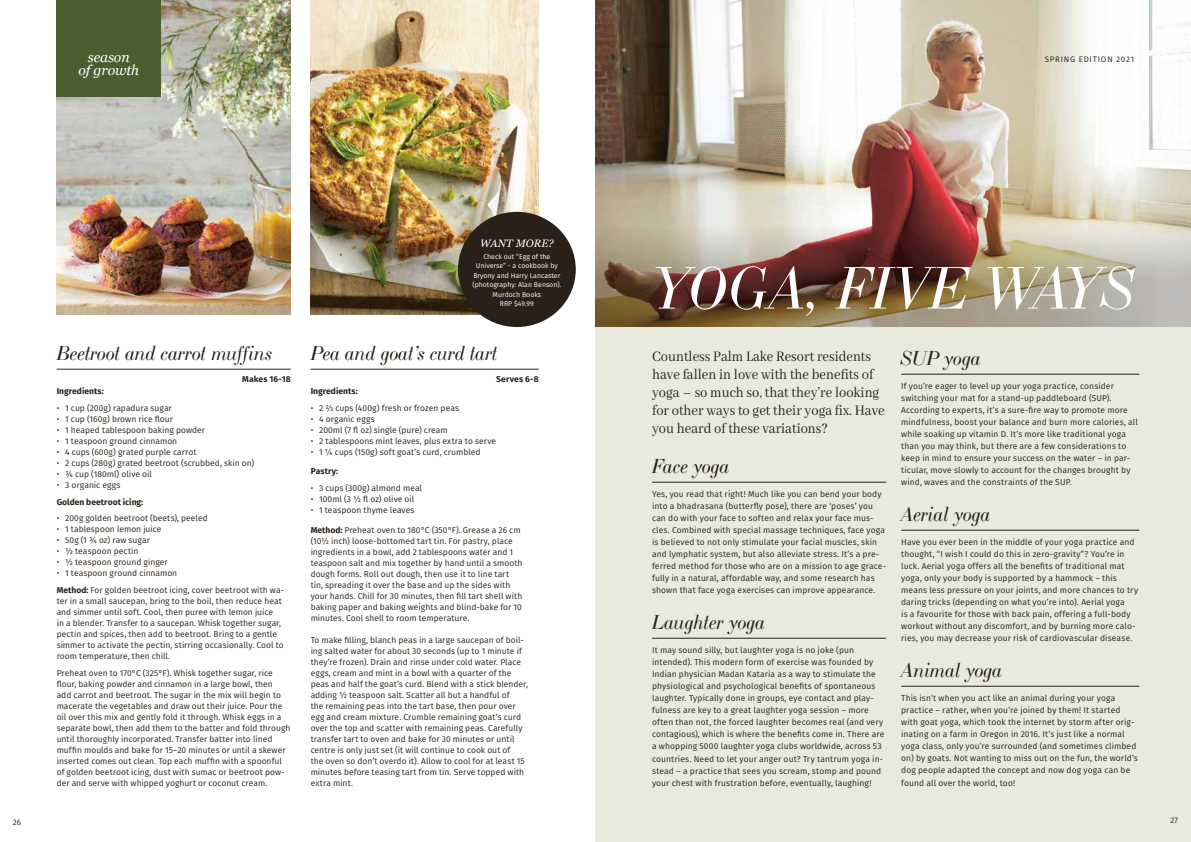
<style>
.page{position:relative;width:1191px;height:842px;background:#fff}
.page>*{position:absolute;margin:0;border:0;box-sizing:border-box;transform-origin:0 0}
.t1{font:italic 59px "LTC Bodoni 175";color:#fff}
.t2{font:italic 20px "LTC Bodoni 175";letter-spacing:-.01em;color:#29211a}
.t3{font:16px/18px "Abhaya Libre";color:#29211a;scale:.9 1}
.t4{font:italic 14px/13.6px "Georgia";letter-spacing:-.01em;color:#fff;text-align:center}
.t5{font:italic 10.7px "Georgia";letter-spacing:.01em;color:#fff}
.t6{font:8.5px/12px "Fira Sans";letter-spacing:.005em;color:#29211a}
.t7{font:700 8.5px "Fira Sans";letter-spacing:.005em;color:#29211a}
.t8{font:8px "Fira Sans";letter-spacing:.1em;color:#29211a}
.t9{font:7px/9.6px "Fira Sans";color:#fff;text-align:center}
.s1{font-weight:700}
</style>
<div class="page">
<div style="left:595px;top:0;width:596px;height:842px;background:#e8eade"></div>
<img style="left:57px;top:0;width:234px;height:315px">
<img style="left:311px;top:0;width:228px;height:315px">
<img style="left:595px;top:0;width:596px;height:224px">
<img style="left:595px;top:224px;width:596px;height:103px">
<hr style="left:652px;top:482px;width:234px;height:1px;background:#29211a">
<hr style="left:652px;top:638px;width:234px;height:1px;background:#29211a">
<hr style="left:901px;top:374px;width:238px;height:1px;background:#29211a">
<hr style="left:901px;top:530px;width:238px;height:1px;background:#29211a">
<hr style="left:901px;top:686px;width:238px;height:1px;background:#29211a">
<div style="left:57px;top:0;width:104px;height:97px;background:#495f2f"></div>
<hr style="left:57px;top:369px;width:234px;height:1px;background:#29211a">
<hr style="left:311px;top:369px;width:228px;height:1px;background:#29211a">
<div style="left:458px;top:212px;width:118px;height:115px;background:#282019;border-radius:50%"></div>
<h3 class="t4" style="left:78px;top:49px;width:62px">season<br>of growth</h3>
<p class="t8" style="left:13px;top:817px;width:10px">26</p>
<h2 class="t2" style="left:57px;top:342px;width:218px">Beetroot and carrot muffins</h2>
<p class="t7" style="left:57px;top:384px;width:49px">Ingredients:</p>
<p class="t6" style="left:57px;top:402px;width:117px">• 1 cup (200g) rapadura sugar</p>
<p class="t6" style="left:57px;top:413px;width:118px">• 1 cup (160g) brown rice flour</p>
<p class="t6" style="left:57px;top:424px;width:150px">• 1 heaped tablespoon baking powder</p>
<p class="t6" style="left:57px;top:435px;width:122px">• 1 teaspoon ground cinnamon</p>
<p class="t6" style="left:57px;top:446px;width:141px">• 4 cups (600g) grated purple carrot</p>
<p class="t6" style="left:57px;top:457px;width:199px">• 2 cups (280g) grated beetroot (scrubbed, skin on)</p>
<p class="t6" style="left:57px;top:468px;width:97px">• ¾ cup (180ml) olive oil</p>
<p class="t6" style="left:57px;top:479px;width:65px">• 3 organic eggs</p>
<p class="t7" style="left:57px;top:494px;width:88px">Golden beetroot icing:</p>
<p class="t6" style="left:57px;top:513px;width:153px">• 200g golden beetroot (beets), peeled</p>
<p class="t6" style="left:57px;top:524px;width:106px">• 1 tablespoon lemon juice</p>
<p class="t6" style="left:57px;top:535px;width:95px">• 50g (1 ¾ oz) raw sugar</p>
<p class="t6" style="left:57px;top:546px;width:83px">• ½ teaspoon pectin</p>
<p class="t6" style="left:57px;top:557px;width:112px">• ½ teaspoon ground ginger</p>
<p class="t6" style="left:57px;top:565px;width:229px;line-height:16.7px">• 1 teaspoon ground cinnamon<br><span class="s1">Method:</span> For golden beetroot icing, cover beetroot with wa-</p>
<p class="t6" style="left:57px;top:596px;width:228px;line-height:11px">ter in a small saucepan, bring to the boil, then reduce heat and simmer until soft. Cool, then puree with lemon juice<br>in a blender. Transfer to a saucepan. Whisk together sugar, pectin and spices, then add to beetroot. Bring to a gentle simmer to activate the pectin, stirring occasionally. Cool to room temperature, then chill.</p>
<p class="t6" style="left:57px;top:668px;width:235px;line-height:11px">Preheat oven to 170°C (325°F). Whisk together sugar, rice flour, baking powder and cinnamon in a large bowl, then<br>add carrot and beetroot. The sugar in the mix will begin to macerate the vegetables and draw out their juice. Pour the oil over this mix and gently fold it through. Whisk eggs in a separate bowl, then add them to the batter and fold through until thoroughly incorporated. Transfer batter into lined muffin moulds and bake for 15–20 minutes or until a skewer inserted comes out clean. Top each muffin with a spoonful of golden beetroot icing, dust with sumac or beetroot pow&shy;der and serve with whipped yoghurt or coconut cream.</p>
<p class="t7" style="left:242px;top:372px;width:50px">Makes 16-18</p>
<p class="t5" style="left:480px;top:235px;width:75px">WANT MORE?</p>
<p class="t9" style="left:472px;top:252px;width:90px">Check out “Egg of the<br>Universe” - a cookbook by<br>Bryony and Harry Lancaster (photography: Alan Benson).<br>Murdoch Books<br>RRP $49.99</p>
<h2 class="t2" style="left:311px;top:342px;width:189px">Pea and goat’s curd tart</h2>
<p class="t7" style="left:311px;top:384px;width:49px">Ingredients:</p>
<p class="t6" style="left:311px;top:402px;width:150px">• 2 ⅔ cups (400g) fresh or frozen peas</p>
<p class="t6" style="left:311px;top:413px;width:65px">• 4 organic eggs</p>
<p class="t6" style="left:311px;top:424px;width:139px">• 200ml (7 fl oz) single (pure) cream</p>
<p class="t6" style="left:311px;top:435px;width:187px">• 2 tablespoons mint leaves, plus extra to serve</p>
<p class="t6" style="left:311px;top:446px;width:171px">• 1 ¼ cups (150g) soft goat’s curd, crumbled</p>
<p class="t7" style="left:311px;top:464px;width:29px">Pastry:</p>
<p class="t6" style="left:311px;top:483px;width:113px">• 3 cups (300g) almond meal</p>
<p class="t6" style="left:311px;top:494px;width:105px">• 100ml (3 ½ fl oz) olive oil</p>
<p class="t6" style="left:311px;top:505px;width:105px">• 1 teaspoon thyme leaves</p>
<p class="t6" style="left:311px;top:525px;width:213px;line-height:11px"><span class="s1">Method:</span> Preheat oven to 180°C (350°F). Grease a 26 cm (10½ inch) loose-bottomed tart tin. For pastry, place ingredients in a bowl, add 2 tablespoons water and 1 teaspoon salt and mix together by hand until a smooth dough forms. Roll out dough, then use it to line tart tin, spreading it over the base and up the sides with your hands. Chill for 30 minutes, then fill tart shell with baking paper and baking weights and blind-bake for 10 minutes. Cool shell to room temperature.</p>
<p class="t6" style="left:311px;top:635px;width:219px;line-height:11px">To make filling, blanch peas in a large saucepan of boil&shy;ing salted water for about 30 seconds (up to 1 minute if they’re frozen). Drain and rinse under cold water. Place eggs, cream and mint in a bowl with a quarter of the peas and half the goat’s curd. Blend with a stick blender, adding ½ teaspoon salt. Scatter all but a handful of<br>the remaining peas into the tart base, then pour over egg and cream mixture. Crumble remaining goat’s curd over the top and scatter with remaining peas. Carefully transfer tart to oven and bake for 30 minutes or until centre is only just set (it will continue to cook out of<br>the oven so don’t overdo it). Allow to cool for at least 15 minutes before teasing tart from tin. Serve topped with extra mint.</p>
<p class="t7" style="left:496px;top:372px;width:44px">Serves 6-8</p>
<p class="t8" style="left:1044px;top:54px;width:91px">SPRING EDITION 2021</p>
<h1 class="t1" style="left:652px;top:255px;width:484px">YOGA, FIVE WAYS</h1>
<h3 class="t3" style="left:652px;top:348px;width:260px">Countless Palm Lake Resort residents have fallen in love with the benefits of yoga – so much so, that they’re looking for other ways to get their yoga fix. Have you heard of these variations?</h3>
<h2 class="t2" style="left:652px;top:455px;width:80px">Face yoga</h2>
<p class="t6" style="left:652px;top:489px;width:235px">Yes, you read that right! Much like you can bend your body into a bhadrasana (butterfly pose), there are ‘poses’ you can do with your face to soften and relax your face mus&shy;cles. Combined with special massage techniques, face yoga is believed to not only stimulate your facial muscles, skin and lymphatic system, but also alleviate stress. It’s a pre&shy;ferred method for those who are on a mission to age grace&shy;fully in a natural, affordable way, and some research has shown that face yoga exercises can improve appearance.</p>
<h2 class="t2" style="left:652px;top:611px;width:115px">Laughter yoga</h2>
<p class="t6" style="left:652px;top:645px;width:234px">It may sound silly, but laughter yoga is no joke (pun intended). This modern form of exercise was founded by Indian physician Madan Kataria as a way to stimulate the physiological and psychological benefits of spontaneous laughter. Typically done in groups, eye contact and play&shy;fulness are key to a great laughter yoga session – more often than not, the forced laughter becomes real (and very contagious), which is where the benefits come in. There are a whopping 5000 laughter yoga clubs worldwide, across 53 countries. Need to let your anger out? Try tantrum yoga in&shy;stead – a practice that sees you scream, stomp and pound your chest with frustration before, eventually, laughing!</p>
<h2 class="t2" style="left:901px;top:347px;width:81px">SUP yoga</h2>
<p class="t6" style="left:901px;top:381px;width:238px">If you’re eager to level up your yoga practice, consider switching your mat for a stand-up paddleboard (SUP).<br>According to experts, it’s a sure-fire way to promote more mindfulness, boost your balance and burn more calories, all while soaking up vitamin D. It’s more like traditional yoga than you may think, but there are a few considerations to keep in mind to ensure your success on the water – in par&shy;ticular, move slowly to account for the changes brought by wind, waves and the constraints of the SUP.</p>
<h2 class="t2" style="left:901px;top:503px;width:91px">Aerial yoga</h2>
<p class="t6" style="left:901px;top:537px;width:238px">Have you ever been in the middle of your yoga practice and thought, “I wish I could do this in zero-gravity”? You’re in luck. Aerial yoga offers all the benefits of traditional mat yoga, only your body is supported by a hammock – this means less pressure on your joints, and more chances to try daring tricks (depending on what you’re into). Aerial yoga<br>is a favourite for those with back pain, offering a full-body workout without any discomfort, and by burning more calo&shy;ries, you may decrease your risk of cardiovascular disease.</p>
<h2 class="t2" style="left:901px;top:659px;width:103px">Animal yoga</h2>
<p class="t6" style="left:901px;top:693px;width:238px">This isn’t when you act like an animal during your yoga practice – rather, when you’re joined by them! It started with goat yoga, which took the internet by storm after orig&shy;inating on a farm in Oregon in 2016. It’s just like a normal yoga class, only you’re surrounded (and sometimes climbed on) by goats. Not wanting to miss out on the fun, the world’s dog people adapted the concept and now dog yoga can be found all over the world, too!</p>
<p class="t8" style="left:1170px;top:814px;width:9px">27</p>
</div>
